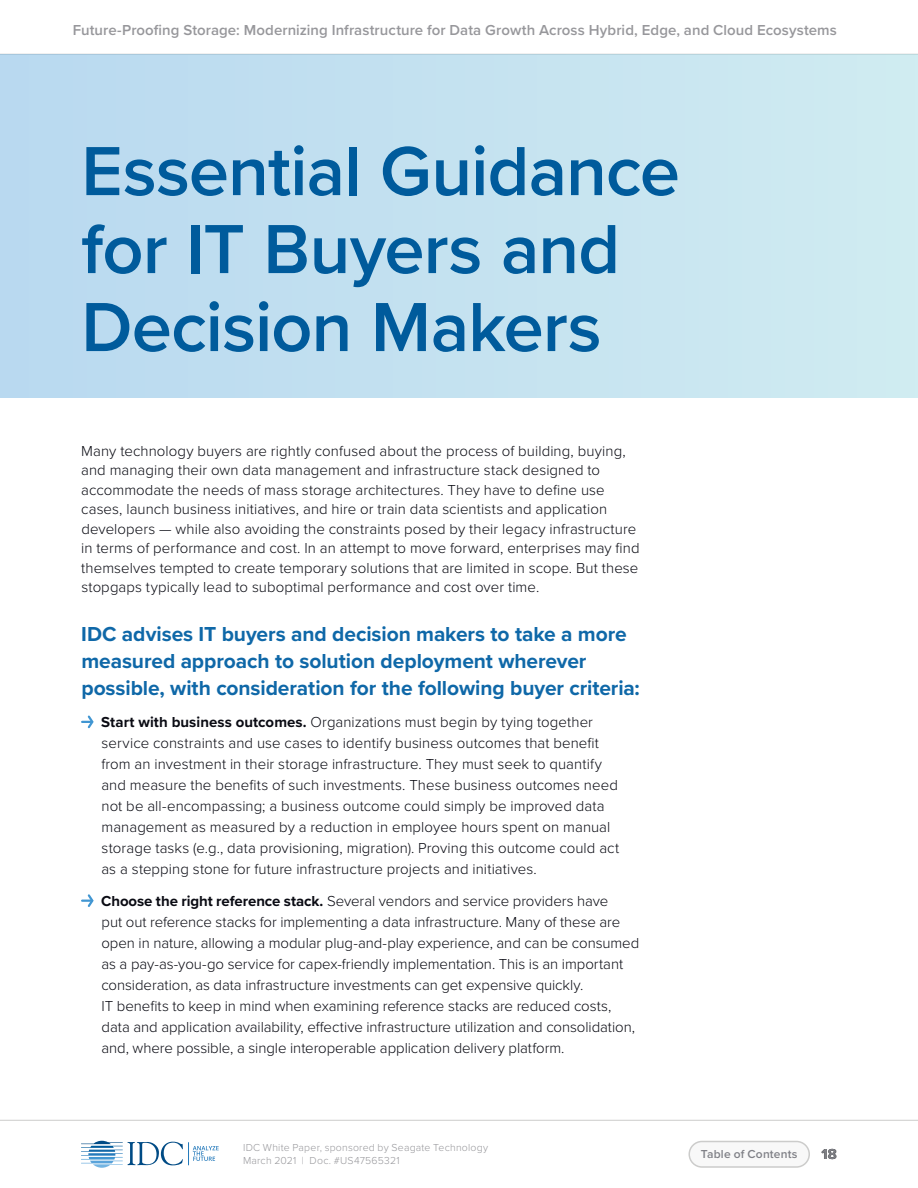
<style>
.page{position:relative;width:918px;height:1188px;background:#fff}
.page>*{position:absolute;margin:0;border:0;box-sizing:border-box;transform-origin:0 0}
.t1{font:600 72px/78px "Proxima Nova";letter-spacing:-.015em;color:#005b9c}
.t2{font:700 21px/27px "Proxima Nova";letter-spacing:-.005em;color:#0f68a8}
.t3{font:300 15px/21px "Proxima Nova";letter-spacing:.005em;color:#0a0b13}
.t4{font:600 15px "Proxima Nova";letter-spacing:.005em;color:#97979b}
.t5{font:700 15px "Proxima Nova";color:#000}
.t6{font:600 12px "Proxima Nova";letter-spacing:.015em;color:#808187}
.t7{font:300 10.5px/13.5px "Proxima Nova";letter-spacing:.02em;color:#97979b}
.s1{font-weight:700}
</style>
<div class="page">
<svg style="left:81px;top:1141px;width:138px;height:27px"></svg>
<div style="left:689px;top:1142px;width:120px;height:25px;background:#f8f8f8;border-radius:13px"></div>
<div style="left:688px;top:1141px;width:122px;height:27px;border:2px solid #cccccb;border-radius:13px"></div>
<hr style="left:0;top:1120px;width:918px;height:1px;background:#cccccb">
<div style="left:0;top:54px;width:918px;height:343px;background:#c4e2f0"></div>
<svg style="left:82px;top:715px;width:12px;height:14px"></svg>
<svg style="left:82px;top:894px;width:12px;height:13px"></svg>
<p class="t4" style="left:73px;top:18px;width:766px">Future-Proofing Storage: Modernizing Infrastructure for Data Growth Across Hybrid, Edge, and Cloud Ecosystems</p>
<h1 class="t1" style="left:81px;top:130px;width:600px">Essential Guidance for IT Buyers and<br>Decision Makers</h1>
<p class="t3" style="left:81px;top:440px;width:560px;line-height:19.5px">Many technology buyers are rightly confused about the process of building, buying, and managing their own data management and infrastructure stack designed to accommodate the needs of mass storage architectures. They have to define use cases, launch business initiatives, and hire or train data scientists and application developers — while also avoiding the constraints posed by their legacy infrastructure in terms of performance and cost. In an attempt to move forward, enterprises may find themselves tempted to create temporary solutions that are limited in scope. But these stopgaps typically lead to suboptimal performance and cost over time.</p>
<h2 class="t2" style="left:81px;top:620px;width:560px">IDC advises IT buyers and decision makers to take a more measured approach to solution deployment wherever possible, with consideration for the following buyer criteria:</h2>
<p class="t3" style="left:101px;top:710px;width:520px"><span class="s1">Start with business outcomes.</span> Organizations must begin by tying together service constraints and use cases to identify business outcomes that benefit from an investment in their storage infrastructure. They must seek to quantify and measure the benefits of such investments. These business outcomes need not be all-encompassing; a business outcome could simply be improved data management as measured by a reduction in employee hours spent on manual storage tasks (e.g., data provisioning, migration). Proving this outcome could act as a stepping stone for future infrastructure projects and initiatives.</p>
<p class="t3" style="left:101px;top:889px;width:540px"><span class="s1">Choose the right reference stack.</span> Several vendors and service providers have<br>put out reference stacks for implementing a data infrastructure. Many of these are open in nature, allowing a modular plug-and-play experience, and can be consumed as a pay-as-you-go service for capex-friendly implementation. This is an important consideration, as data infrastructure investments can get expensive quickly.<br>IT benefits to keep in mind when examining reference stacks are reduced costs, data and application availability, effective infrastructure utilization and consolidation, and, where possible, a single interoperable application delivery platform.</p>
<p class="t7" style="left:243px;top:1140px;width:247px">IDC White Paper, sponsored by Seagate Technology<br>March 2021 | Doc. #US47565321</p>
<p class="t6" style="left:701px;top:1145px;width:98px">Table of Contents</p>
<p class="t5" style="left:822px;top:1142px;width:17px">18</p>
</div>
